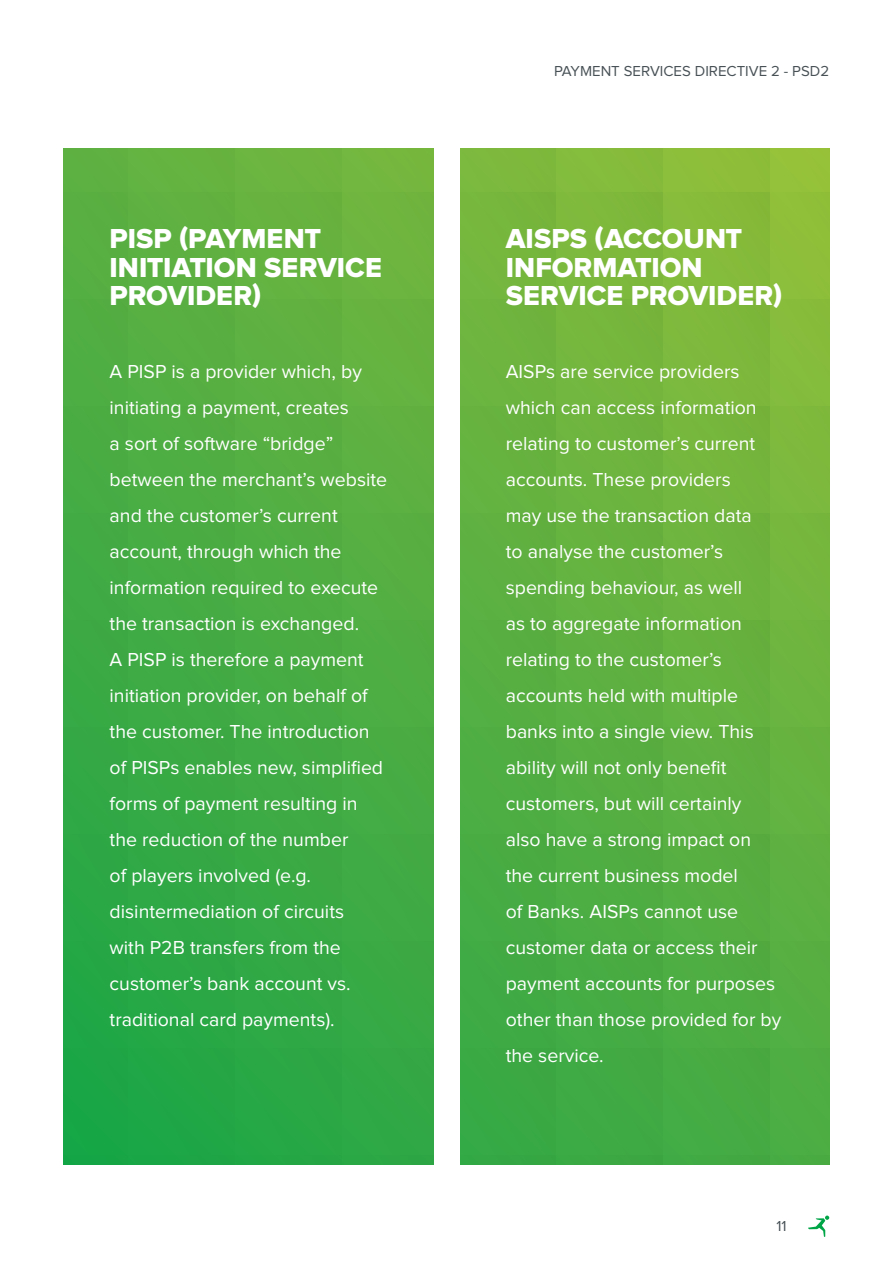
<style>
.page{position:relative;width:893px;height:1263px;background:#fff}
.page>*{position:absolute;margin:0;border:0;box-sizing:border-box;transform-origin:0 0}
.t1{font:28.5px/28.5px "Proxima Nova Extrabld";color:#fff}
.t2{font:19.5px/36px "Proxima Nova";color:#fff}
.t3{font:15px "Proxima Nova";color:#485156}
</style>
<div class="page">
<svg style="left:808px;top:1215px;width:21px;height:22px"></svg>
<div style="left:461px;top:149px;width:368px;height:1015px;background:linear-gradient(to bottom,#87bb3b,#3da945)"></div>
<div style="left:64px;top:149px;width:370px;height:1015px;background:linear-gradient(to bottom,#6ab340,#22a646)"></div>
<h1 class="t1" style="left:110px;top:226px;width:274px">PISP (PAYMENT<br>INITIATION SERVICE<br>PROVIDER)</h1>
<p class="t2" style="left:110px;top:354px;width:279px">A PISP is a provider which, by initiating a payment, creates<br>a sort of software “bridge” between the merchant’s website and the customer’s current account, through which the information required to execute the transaction is exchanged.<br>A PISP is therefore a payment initiation provider, on behalf of the customer. The introduction of PISPs enables new, simplified forms of payment resulting in the reduction of the number<br>of players involved (e.g. disintermediation of circuits<br>with P2B transfers from the customer’s bank account vs. traditional card payments).</p>
<p class="t3" style="left:554px;top:64px;width:277px">PAYMENT SERVICES DIRECTIVE 2 - PSD2</p>
<h1 class="t1" style="left:506px;top:226px;width:278px">AISPS (ACCOUNT<br>INFORMATION<br>SERVICE PROVIDER)</h1>
<p class="t2" style="left:506px;top:354px;width:277px">AISPs are service providers which can access information relating to customer’s current accounts. These providers<br>may use the transaction data<br>to analyse the customer’s spending behaviour, as well<br>as to aggregate information relating to the customer’s accounts held with multiple banks into a single view. This ability will not only benefit customers, but will certainly<br>also have a strong impact on the current business model<br>of Banks. AISPs cannot use customer data or access their payment accounts for purposes other than those provided for by the service.</p>
<p class="t3" style="left:776px;top:1219px;width:12px">11</p>
</div>
